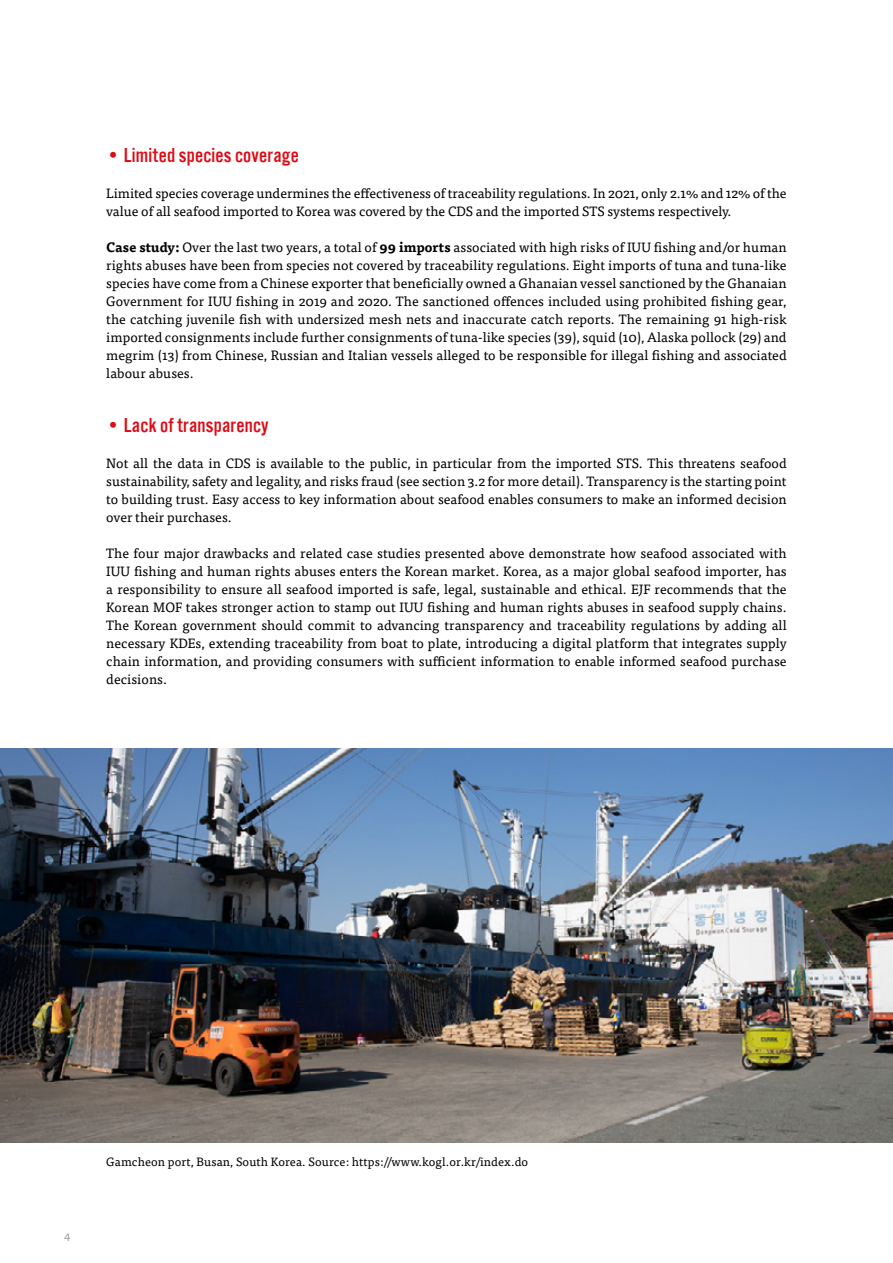
<style>
.page{position:relative;width:893px;height:1263px;background:#fff}
.page>*{position:absolute;margin:0;border:0;box-sizing:border-box;transform-origin:0 0}
.t1{font:21px "Alternate Got No 3 D";letter-spacing:.01em;color:#df0a15}
.t2{font:13.5px/18px "Tisa Pro";color:#000;text-align:justify}
.t3{font:12px "Tisa Pro";letter-spacing:.01em;color:#000}
.t4{font:12px "Tisa Pro";color:#9d9d9c}
.s1{font-weight:700}
</style>
<div class="page">
<img style="left:0;top:748px;width:893px;height:394px">
<h1 class="t1" style="left:106px;top:144px;width:194px">• Limited species coverage</h1>
<p class="t2" style="left:106px;top:183px;width:682px">Limited species coverage undermines the effectiveness of traceability regulations. In 2021, only 2.1% and 12% of the value of all seafood imported to Korea was covered by the CDS and the imported STS systems respectively.</p>
<p class="t2" style="left:106px;top:237px;width:682px"><span class="s1">Case study:</span> Over the last two years, a total of <span class="s1">99 imports</span> associated with high risks of IUU fishing and/or human rights abuses have been from species not covered by traceability regulations. Eight imports of tuna and tuna-like species have come from a Chinese exporter that beneficially owned a Ghanaian vessel sanctioned by the Ghanaian Government for IUU fishing in 2019 and 2020. The sanctioned offences included using prohibited fishing gear, the catching juvenile fish with undersized mesh nets and inaccurate catch reports. The remaining 91 high-risk imported consignments include further consignments of tuna-like species (39), squid (10), Alaska pollock (29) and megrim (13) from Chinese, Russian and Italian vessels alleged to be responsible for illegal fishing and associated labour abuses.</p>
<h1 class="t1" style="left:106px;top:414px;width:164px">• Lack of transparency</h1>
<p class="t2" style="left:106px;top:453px;width:682px">Not all the data in CDS is available to the public, in particular from the imported STS. This threatens seafood sustainability, safety and legality, and risks fraud (see section 3.2 for more detail). Transparency is the starting point to building trust. Easy access to key information about seafood enables consumers to make an informed decision over their purchases.</p>
<p class="t2" style="left:106px;top:543px;width:682px">The four major drawbacks and related case studies presented above demonstrate how seafood associated with IUU fishing and human rights abuses enters the Korean market. Korea, as a major global seafood importer, has a responsibility to ensure all seafood imported is safe, legal, sustainable and ethical. EJF recommends that the Korean MOF takes stronger action to stamp out IUU fishing and human rights abuses in seafood supply chains.<br>The Korean government should commit to advancing transparency and traceability regulations by adding all necessary KDEs, extending traceability from boat to plate, introducing a digital platform that integrates supply chain information, and providing consumers with sufficient information to enable informed seafood purchase decisions.</p>
<p class="t4" style="left:64px;top:1227px;width:8px">4</p>
<p class="t3" style="left:106px;top:1153px;width:423px">Gamcheon port, Busan, South Korea. Source: https://www.kogl.or.kr/index.do</p>
</div>
